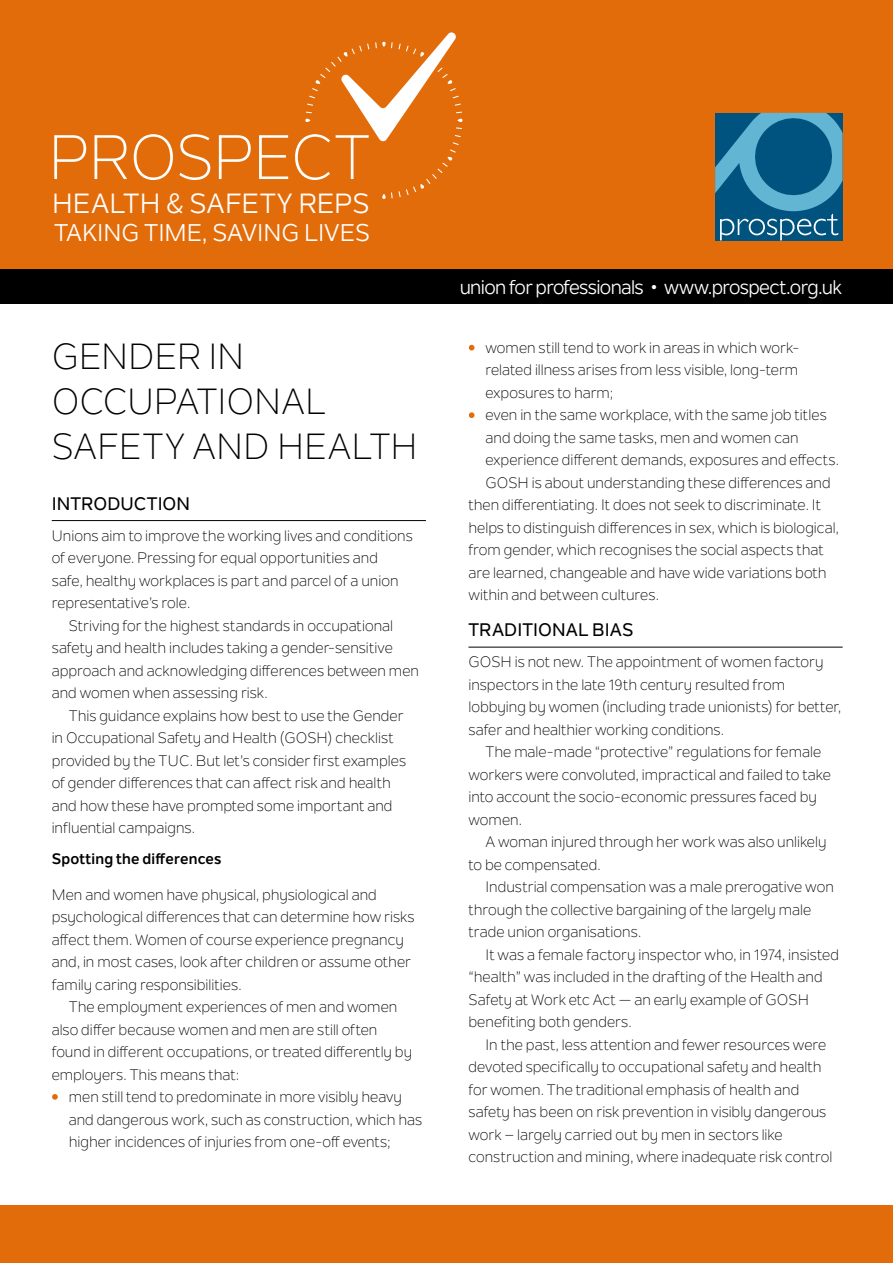
<style>
.page{position:relative;width:893px;height:1263px;background:#fff}
.page>*{position:absolute;margin:0;border:0;box-sizing:border-box;transform-origin:0 0}
.Text{font:36px/45px "Nolan Next";color:#000}
.Text-2{font:27.45px "Nolan Next";letter-spacing:.005em;color:#fff}
.Text-3{font:24px "Nolan Next";letter-spacing:-.005em;color:#fff}
.t1{font:19.5px "Nolan Next";letter-spacing:-.035em;color:#fff}
.sub_headings{font:500 18px "Nolan Next";letter-spacing:.005em;color:#000}
.text{font:15px/22.5px "Nolan Next";color:#000}
.text_first_para{font:15px/22.5px "Nolan Next";color:#000}
.Text_first_bold{font:700 15px "Nolan Next";letter-spacing:.01em;color:#000}
.s1{color:#e36c0a}
</style>
<div class="page">
<div style="left:0;top:0;width:893px;height:269px;background:#e36c0a"></div>
<hr style="left:52px;top:520px;width:374px;height:1px;background:#000">
<svg style="left:52px;top:1094px;width:6px;height:6px"></svg>
<hr style="left:468px;top:647px;width:375px;height:1px;background:#000">
<svg style="left:469px;top:345px;width:5px;height:5px"></svg>
<svg style="left:469px;top:412px;width:5px;height:6px"></svg>
<div style="left:0;top:1205px;width:893px;height:58px;background:#e36c0a"></div>
<div style="left:0;top:269px;width:893px;height:35px;background:#000"></div>
<svg style="left:715px;top:113px;width:128px;height:127px;background:#24749a"></svg>
<svg style="left:54px;top:32px;width:408px;height:167px"></svg>
<p class="Text-2" style="left:52px;top:187px;width:319px">HEALTH &amp; SAFETY REPS</p>
<p class="Text-3" style="left:54px;top:218px;width:317px">TAKING TIME, SAVING LIVES</p>
<p class="Text" style="left:52px;top:334px;width:367px">GENDER IN<br>OCCUPATIONAL<br>SAFETY AND HEALTH</p>
<p class="sub_headings" style="left:52px;top:492px;width:140px">INTRODUCTION</p>
<p class="text_first_para" style="left:52px;top:524px;width:363px">Unions aim to improve the working lives and conditions of everyone. Pressing for equal opportunities and<br>safe, healthy workplaces is part and parcel of a union representative’s role.</p>
<p class="text" style="left:52px;top:614px;width:369px;text-indent:17px">Striving for the highest standards in occupational safety and health includes taking a gender-sensitive approach and acknowledging differences between men and women when assessing risk.</p>
<p class="text" style="left:52px;top:704px;width:356px;text-indent:17px">This guidance explains how best to use the Gender in Occupational Safety and Health (GOSH) checklist provided by the TUC. But let’s consider first examples of gender differences that can affect risk and health and how these have prompted some important and influential campaigns.</p>
<p class="Text_first_bold" style="left:52px;top:850px;width:171px">Spotting the differences</p>
<p class="text_first_para" style="left:52px;top:883px;width:364px">Men and women have physical, physiological and psychological differences that can determine how risks affect them. Women of course experience pregnancy and, in most cases, look after children or assume other family caring responsibilities.</p>
<p class="text" style="left:52px;top:995px;width:362px;text-indent:17px">The employment experiences of men and women also differ because women and men are still often found in different occupations, or treated differently by employers. This means that:</p>
<p class="text" style="left:69px;top:1085px;width:355px;text-indent:-17px"><span class="s1">•</span> men still tend to predominate in more visibly heavy and dangerous work, such as construction, which has higher incidences of injuries from one-off events;</p>
<h3 class="t1" style="left:460px;top:275px;width:384px">union for professionals • www.prospect.org.uk</h3>
<p class="text" style="left:485px;top:336px;width:315px;text-align:justify;text-indent:-17px"><span class="s1">•</span> women still tend to work in areas in which work&shy;related illness arises from less visible, long-term exposures to harm;</p>
<p class="text" style="left:485px;top:404px;width:355px;text-indent:-17px"><span class="s1">•</span> even in the same workplace, with the same job titles and doing the same tasks, men and women can experience different demands, exposures and effects.</p>
<p class="text" style="left:468px;top:471px;width:372px;text-indent:17px">GOSH is about understanding these differences and then differentiating. It does not seek to discriminate. It helps to distinguish differences in sex, which is biological, from gender, which recognises the social aspects that are learned, changeable and have wide variations both within and between cultures.</p>
<p class="sub_headings" style="left:468px;top:619px;width:166px">TRADITIONAL BIAS</p>
<p class="text_first_para" style="left:468px;top:651px;width:374px">GOSH is not new. The appointment of women factory inspectors in the late 19th century resulted from lobbying by women (including trade unionists) for better, safer and healthier working conditions.</p>
<p class="text" style="left:468px;top:741px;width:364px;text-indent:17px">The male-made “protective” regulations for female workers were convoluted, impractical and failed to take into account the socio-economic pressures faced by women.</p>
<p class="text" style="left:468px;top:831px;width:360px;text-indent:17px">A woman injured through her work was also unlikely to be compensated.</p>
<p class="text" style="left:468px;top:876px;width:367px;text-indent:17px">Industrial compensation was a male prerogative won through the collective bargaining of the largely male trade union organisations.</p>
<p class="text" style="left:468px;top:943px;width:372px;text-indent:17px">It was a female factory inspector who, in 1974, insisted “health” was included in the drafting of the Health and Safety at Work etc Act — an early example of GOSH benefiting both genders.</p>
<p class="text" style="left:468px;top:1033px;width:365px;text-indent:17px">In the past, less attention and fewer resources were devoted specifically to occupational safety and health for women. The traditional emphasis of health and safety has been on risk prevention in visibly dangerous work – largely carried out by men in sectors like construction and mining, where inadequate risk control</p>
</div>
